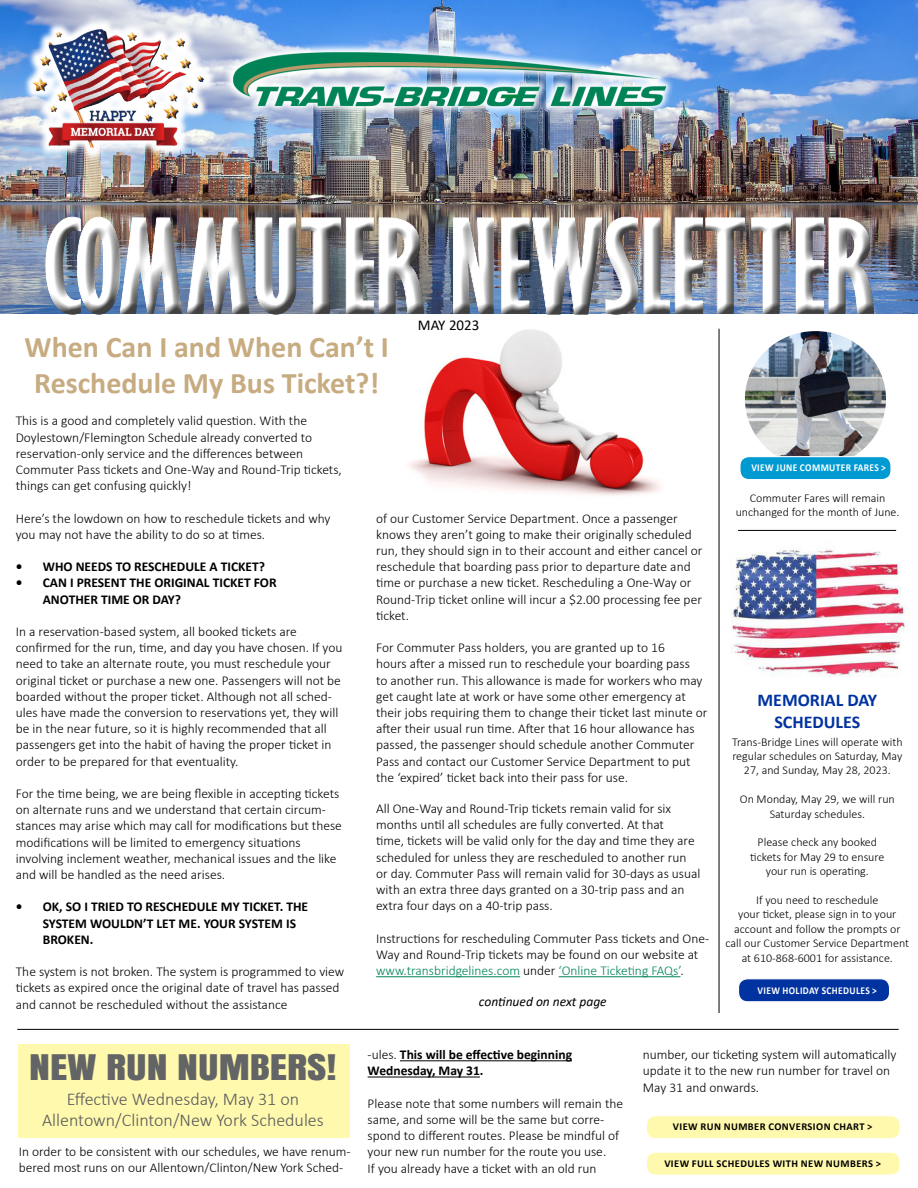
<style>
.page{position:relative;width:918px;height:1188px;background:#fff}
.page>*{position:absolute;margin:0;border:0;box-sizing:border-box;transform-origin:0 0}
.t1{font:700 extra-condensed 120px "Gill Sans";color:#fff;scale:1.25 1}
.t2{font:33px "Anton";color:#636466;scale:1.25 1}
.t3{font:700 30px/36px "Calibri";color:#c7ab81;text-align:center}
.t4{font:300 18px/21.6px "Calibri";color:#58595b;text-align:center}
.t5{font:700 18px/21.6px "Calibri";color:#0032a0}
.t6{font:15px "Calibri";color:#000}
.t7{font:300 13.5px/16.2px "Calibri";color:#000}
.t8{font:700 13.5px/16.2px "Calibri";color:#000}
.t9{font:italic 13.5px "Calibri";color:#000}
.t10{font:300 12px/14.4px "Calibri";color:#000;text-align:center}
.t11{font:700 10.5px "Calibri";letter-spacing:.04em;color:#000}
.t12{font:700 10.5px "Calibri";letter-spacing:.04em;color:#fff;scale:.9 1}
.s1{color:#008557}
.s2{font-weight:300}
</style>
<div class="page">
<div style="left:646px;top:1152px;width:254px;height:23px;background:#fff9ae;border-radius:9px"></div>
<div style="left:646px;top:1152px;width:255px;height:24px;border:1px solid #fff;border-radius:9px"></div>
<div style="left:19px;top:1045px;width:331px;height:93px;background:#fff9ae"></div>
<img style="left:0;top:0;width:918px;height:313px">
<svg style="left:223px;top:42px;width:452px;height:73px;background:#81a9de"></svg>
<img style="left:217px;top:45px;width:476px;height:69px">
<div style="left:35px;top:207px;width:840px;height:114px;background:#fff;opacity:.75"></div>
<div style="left:45px;top:211px;width:840px;height:114px;background:#000;opacity:.75"></div>
<hr style="left:719px;top:329px;width:1px;height:684px;background:#000">
<img style="left:745px;top:331px;width:141px;height:125px">
<div style="left:740px;top:457px;width:151px;height:23px;background:#009ad3;border-radius:9px"></div>
<div style="left:739px;top:456px;width:153px;height:24px;border:1px solid #fff;border-radius:9px"></div>
<hr style="left:738px;top:530px;width:158px;height:1px;background:#000">
<img style="left:394px;top:319px;width:286px;height:177px">
<img style="left:731px;top:549px;width:179px;height:128px">
<div style="left:739px;top:979px;width:151px;height:23px;background:#0032a0;border-radius:9px"></div>
<div style="left:738px;top:978px;width:152px;height:24px;border:1px solid #fff;border-radius:9px"></div>
<hr style="left:17px;top:1029px;width:882px;height:1px;background:#000">
<hr style="left:400px;top:1060px;width:172px;height:1px;background:#000">
<hr style="left:368px;top:1077px;width:112px;height:1px;background:#000">
<div style="left:646px;top:1116px;width:254px;height:23px;background:#fff9ae;border-radius:9px"></div>
<div style="left:646px;top:1115px;width:255px;height:24px;border:1px solid #fff;border-radius:9px"></div>
<img style="left:23px;top:17px;width:194px;height:144px">
<img style="left:48px;top:59px;width:48px;height:93px">
<hr style="left:376px;top:976px;width:144px;height:1px;background:#008557">
<hr style="left:559px;top:976px;width:122px;height:1px;background:#008557">
<h1 class="t1" style="left:43px;top:194px;width:667px">COMMUTER NEWSLETTER</h1>
<h3 class="t3" style="left:25px;top:329px;width:362px">When Can I and When Can’t I<br>Reschedule My Bus Ticket?!</h3>
<p class="t6" style="left:418px;top:314px;width:63px">MAY 2023</p>
<p class="t7" style="left:16px;top:413px;width:328px">This is a good and completely valid question. With the Doylestown/Flemington Schedule already converted to reservation-only service and the differences between Commuter Pass tickets and One-Way and Round-Trip tickets, things can get confusing quickly!</p>
<p class="t7" style="left:16px;top:510px;width:316px">Here’s the lowdown on how to reschedule tickets and why you may not have the ability to do so at times.</p>
<p class="t8" style="left:16px;top:558px;width:251px">• WHO NEEDS TO RESCHEDULE A TICKET?</p>
<p class="t8" style="left:16px;top:575px;width:77px">• CAN I PRESENT</p>
<p class="t8" style="left:130px;top:575px;width:140px">THE ORIGINAL TICKET FOR</p>
<p class="t8" style="left:43px;top:591px;width:10px">ANOT</p>
<p class="t8" style="left:75px;top:591px;width:34px">HER TIME</p>
<p class="t8" style="left:133px;top:591px;width:50px">OR DAY?</p>
<p class="t7" style="left:16px;top:623px;width:328px">In a reservation-based system, all booked tickets are confirmed for the run, time, and day you have chosen. If you need to take an alternate route, you must reschedule your original ticket or purchase a new one. Passengers will not be boarded without the proper ticket. Although not all sched&shy;ules have made the conversion to reservations yet, they will be in the near future, so it is highly recommended that all passengers get into the habit of having the proper ticket in order to be prepared for that eventuality.</p>
<p class="t7" style="left:16px;top:785px;width:328px">For the time being, we are being flexible in accepting tickets on alternate runs and we understand that certain circum&shy;stances may arise which may call for modifications but these modifications will be limited to emergency situations involving inclement weather, mechanical issues and the like and will be handled as the need arises.</p>
<p class="t8" style="left:16px;top:899px;width:83px">• OK, SO ITRIE</p>
<p class="t8" style="left:116px;top:899px;width:193px">D TO RESCHEDULE MY TICKET. THE</p>
<p class="t8" style="left:43px;top:915px;width:22px">SYSTEM</p>
<p class="t8" style="left:90px;top:915px;width:11px">WOU</p>
<p class="t8" style="left:120px;top:915px;width:100px">LDN’T LET ME. YOUR</p>
<p class="t8" style="left:239px;top:915px;width:22px">SYSTEM</p>
<p class="t8" style="left:286px;top:915px;width:6px">IS</p>
<p class="t8" style="left:43px;top:931px;width:52px">BROKEN.</p>
<p class="t7" style="left:16px;top:964px;width:330px">The system is not broken. The system is programmed to view tickets as expired once the original date of travel has passed and cannot be rescheduled without the assistance</p>
<p class="t7" style="left:376px;top:510px;width:328px">of our Customer Service Department. Once a passenger knows they aren’t going to make their originally scheduled run, they should sign in to their account and either cancel or reschedule that boarding pass prior to departure date and time or purchase a new ticket. Rescheduling a One-Way or Round-Trip ticket online will incur a $2.00 processing fee per ticket.</p>
<p class="t7" style="left:376px;top:640px;width:333px">For Commuter Pass holders, you are granted up to 16<br>hours after a missed run to reschedule your boarding pass<br>to another run. This allowance is made for workers who may get caught late at work or have some other emergency at their jobs requiring them to change their ticket last minute or after their usual run time. After that 16 hour allowance has passed, the passenger should schedule another Commuter Pass and contact our Customer Service Department to put the ‘expired’ ticket back into their pass for use.</p>
<p class="t7" style="left:376px;top:800px;width:326px">All One-Way and Round-Trip tickets remain valid for six months until all schedules are fully converted. At that<br>time, tickets will be valid only for the day and time they are scheduled for unless they are rescheduled to another run or day. Commuter Pass will remain valid for 30-days as usual with an extra three days granted on a 30-trip pass and an extra four days on a 40-trip pass.</p>
<p class="t7" style="left:376px;top:930px;width:335px">Instructions for rescheduling Commuter Pass tickets and One-<br>Way and Round-Trip tickets may be found on our website at <span class="s1">www.transbridgelines.com</span> under <span class="s1">‘Online Ticketing FAQs’</span>.</p>
<p class="t9" style="left:479px;top:992px;width:129px">continued on next page</p>
<p class="t12" style="left:751px;top:461px;width:151px">View june Commuter Fares &gt;</p>
<p class="t10" style="left:736px;top:490px;width:165px">Commuter Fares will remain unchanged for the month of June.</p>
<h3 class="t5" style="left:758px;top:689px;width:12px">MEMORIA</h3>
<h3 class="t5" style="left:774px;top:689px;width:104px;text-indent:61px">L DAY<br>SCHEDULES</h3>
<p class="t10" style="left:732px;top:734px;width:172px">Trans-Bridge Lines will operate with regular schedules on Saturday, May<br>27, and Sunday, May 28, 2023.</p>
<p class="t10" style="left:740px;top:792px;width:157px">On Monday, May 29, we will run<br>Saturday schedules.</p>
<p class="t10" style="left:750px;top:835px;width:136px">Please check any booked tickets for May 29 to ensure your run is operating.</p>
<p class="t10" style="left:726px;top:893px;width:185px">If you need to reschedule<br>your ticket, please sign in to your account and follow the prompts or call our Customer Service Department at 610-868-6001 for assistance.</p>
<p class="t12" style="left:758px;top:983px;width:14px">VIEW</p>
<p class="t12" style="left:783px;top:983px;width:106px">HOLIDAY SCHEDULES &gt;</p>
<h2 class="t2" style="left:29px;top:1042px;width:247px">NEW RUN NUMBERS!</h2>
<h3 class="t4" style="left:42px;top:1088px;width:283px">Effective Wednesday, May 31 on<br>Allentown/Clinton/New York Schedules</h3>
<p class="t7" style="left:19px;top:1143px;width:333px">In order to be consistent with our schedules, we have renum&shy;bered most runs on our Allentown/Clinton/New York Sched-</p>
<p class="t8" style="left:368px;top:1047px;width:206px"><span class="s2">-ules.</span> This will be effective beginning<br>Wednesday, May 31.</p>
<p class="t7" style="left:368px;top:1095px;width:257px">Please note that some numbers will remain the same, and some will be the same but corre&shy;spond to different routes. Please be mindful of your new run number for the route you use.<br>If you already have a ticket with an old run</p>
<p class="t7" style="left:643px;top:1047px;width:255px">number, our ticketing system will automatically update it to the new run number for travel on<br>May 31 and onwards.</p>
<p class="t11" style="left:673px;top:1119px;width:14px">VIEW</p>
<p class="t11" style="left:701px;top:1119px;width:8px">RUN</p>
<p class="t11" style="left:724px;top:1119px;width:9px">NUM</p>
<p class="t11" style="left:748px;top:1119px;width:55px">BER CONVERSION</p>
<p class="t11" style="left:833px;top:1119px;width:21px">CHART</p>
<p class="t11" style="left:867px;top:1119px;width:7px">&gt;</p>
<p class="t11" style="left:664px;top:1156px;width:14px">VIEW</p>
<p class="t11" style="left:692px;top:1156px;width:117px">FULL SCHEDULES WITH NEW</p>
<p class="t11" style="left:826px;top:1156px;width:9px">NUM</p>
<p class="t11" style="left:850px;top:1156px;width:13px">BERS</p>
<p class="t11" style="left:876px;top:1156px;width:7px">&gt;</p>
</div>
